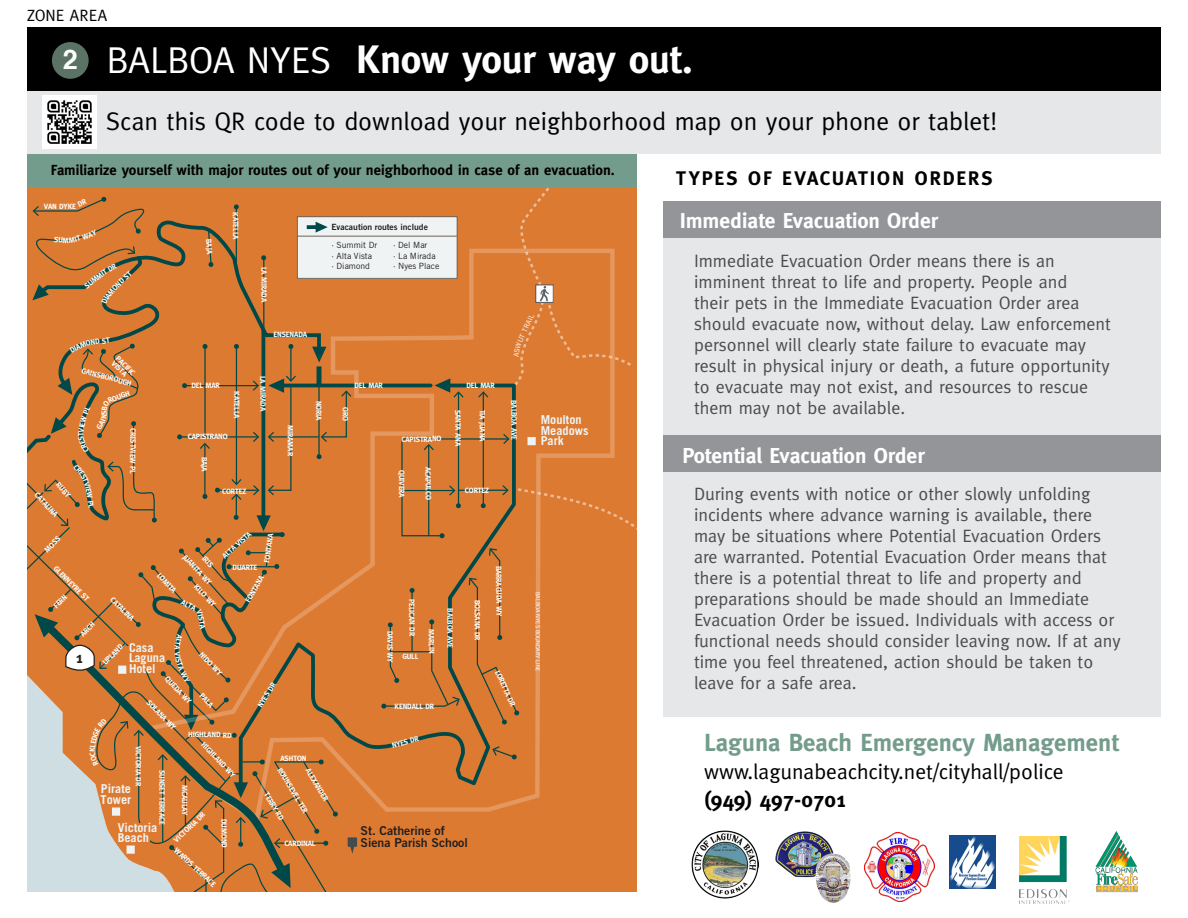
<style>
.page{position:relative;width:1188px;height:918px;background:#fff}
.page>*{position:absolute;margin:0;border:0;box-sizing:border-box;transform-origin:0 0}
.t1{font:700 39.75px "Meta";letter-spacing:-.015em;color:#fff}
.t2{font:700 27px "Helvetica";color:#fff}
.t3{font:25.5px "Meta";color:#000}
.t4{font:700 24.75px "Meta";color:#749c8c}
.t5{font:700 21.6px "Meta";color:#fff}
.t6{font:21.6px "Meta";color:#000}
.t7{font:700 21.6px "Meta";color:#000}
.t8{font:700 19.65px "Meta";letter-spacing:.095em;color:#000}
.t9{font:18px/21px "Meta";color:#4b4c4d}
.t10{font:16.5px "Meta";letter-spacing:.005em;color:#000}
.t11{font:700 15.75px "Meta";color:#231f20}
.t12{font:700 14.55px "Meta";color:#000}
.t13{font:700 12.3px/10.6px "Trade Gothic";color:#f0f3f4}
.t14{font:12.3px/11.9px "Trade Gothic Bold Two";color:#231f20}
.t15{font:8.55px "Trade Gothic";color:#231f20}
.t16{font:8.55px/18.3px "Trade Gothic Bold Two";color:#231f20}
.t17{font:700 7.65px/6.1px "Meta";letter-spacing:-.025em;color:#fff}
.t18{font:7.05px "Trade Gothic";color:#fff}
.t19{font:6.15px "Meta";color:#fff}
.s1{font-weight:400;font-size:37.5px}
.s2{font-family:"Trade Gothic"}
</style>
<div class="page">
<div style="left:27px;top:91px;width:1134px;height:63px;background:#e6e7e9"></div>
<img style="left:691px;top:830px;width:68px;height:69px">
<img style="left:775px;top:831px;width:76px;height:72px">
<div style="left:27px;top:187px;width:609px;height:704px;background:#dd7a31"></div>
<svg style="left:615px;top:488px;width:21px;height:42px"></svg>
<svg style="left:357px;top:249px;width:258px;height:575px;background:#d57933"></svg>
<div style="left:297px;top:217px;width:160px;height:61px;background:#f0f3f4"></div>
<div style="left:297px;top:216px;width:160px;height:63px;border:1px solid #6f6458"></div>
<hr style="left:297px;top:236px;width:160px;height:1px;background:#6f6458">
<div style="left:27px;top:170px;width:609px;height:17px;background:#749d8a"></div>
<div style="left:27px;top:154px;width:609px;height:31px;background:#749c8c"></div>
<div style="left:27px;top:27px;width:1134px;height:64px;background:#000"></div>
<div style="left:52px;top:42px;width:37px;height:37px;background:#5a7365;border-radius:50%"></div>
<div style="left:663px;top:220px;width:498px;height:497px;background:#e6e7e9"></div>
<div style="left:663px;top:201px;width:498px;height:37px;background:#939598"></div>
<img style="left:865px;top:833px;width:70px;height:69px">
<img style="left:1095px;top:831px;width:43px;height:62px">
<img style="left:1019px;top:836px;width:50px;height:68px">
<img style="left:949px;top:835px;width:46px;height:54px">
<div style="left:663px;top:435px;width:498px;height:37px;background:#939598"></div>
<img style="left:43px;top:95px;width:53px;height:54px">
<svg style="left:514px;top:187px;width:117px;height:199px;background:#dd7d36"></svg>
<svg style="left:27px;top:197px;width:330px;height:694px;background:#c97e41"></svg>
<p class="t10" style="left:27px;top:6px;width:82px">ZONE AREA</p>
<p class="t2" style="left:63px;top:38px;width:17px">2</p>
<p class="t1" style="left:106px;top:36px;width:588px"><span class="s1">BALBOA NYES</span> Know your way out.</p>
<p class="t3" style="left:106px;top:106px;width:893px">Scan this QR code to download your neighborhood map on your phone or tablet!</p>
<p class="t12" style="left:51px;top:161px;width:565px">Familiarize yourself with major routes out of your neighborhood in case of an evacuation.</p>
<p class="t17" style="left:44px;top:203px;width:34px">VAN DYKE</p>
<p class="t17" style="left:212px;top:239px;width:16px;rotate:86deg">BAJA</p>
<p class="t17" style="left:239px;top:212px;width:29px;rotate:90deg">ALLETAK</p>
<p class="t17" style="left:267px;top:267px;width:37px;rotate:90deg">AL M I R ADA</p>
<p class="t17" style="left:274px;top:331px;width:35px">ENSENADA</p>
<p class="t16" style="left:331px;top:218px;width:98px">Evacaution routes include <span class="s2">· Summit Dr</span></p>
<p class="t15" style="left:393px;top:240px;width:36px">· Del Mar</p>
<p class="t15" style="left:331px;top:251px;width:42px">· Alta Vista</p>
<p class="t15" style="left:393px;top:251px;width:44px">· La Mirada</p>
<p class="t15" style="left:331px;top:261px;width:40px">· Diamond</p>
<p class="t15" style="left:393px;top:261px;width:48px">· Nyes Place</p>
<p class="t18" style="left:522px;top:327px;width:17px;rotate:-66deg">RAIL</p>
<p class="t17" style="left:119px;top:355px;width:25px;rotate:44deg">PACIFIC<br>VISTA</p>
<p class="t17" style="left:83px;top:368px;width:53px;rotate:14deg">GAINSBOROUGH</p>
<p class="t17" style="left:266px;top:376px;width:37px;rotate:90deg">AL M I R ADA</p>
<p class="t17" style="left:192px;top:383px;width:30px">DEL MAR</p>
<p class="t17" style="left:354px;top:383px;width:30px">DEL MAR</p>
<p class="t17" style="left:466px;top:383px;width:30px">DEL MAR</p>
<p class="t17" style="left:240px;top:391px;width:29px;rotate:90deg">ALLETAK</p>
<p class="t17" style="left:322px;top:401px;width:22px;rotate:90deg">NORIA</p>
<p class="t17" style="left:517px;top:400px;width:42px;rotate:90deg">OBLAB A EVA</p>
<p class="t17" style="left:349px;top:407px;width:16px;rotate:90deg">O OR</p>
<p class="t17" style="left:486px;top:410px;width:33px;rotate:90deg">TIA JU NA A</p>
<p class="t17" style="left:461px;top:410px;width:38px;rotate:90deg">NAS AT NA A</p>
<p class="t17" style="left:294px;top:425px;width:32px;rotate:90deg">M I R MA RA</p>
<p class="t17" style="left:136px;top:428px;width:48px;rotate:91deg">WE I VTSERC LP</p>
<p class="t17" style="left:188px;top:433px;width:42px">CAPISTRANO</p>
<p class="t17" style="left:402px;top:436px;width:42px">CAPISTRANO</p>
<p class="t17" style="left:208px;top:457px;width:17px;rotate:90deg">AB JA</p>
<p class="t17" style="left:431px;top:467px;width:35px;rotate:90deg">OCLUPACA</p>
<p class="t17" style="left:405px;top:470px;width:30px;rotate:90deg">Q U I V ARE</p>
<p class="t17" style="left:60px;top:481px;width:19px;rotate:47deg">RUBY</p>
<p class="t17" style="left:465px;top:487px;width:26px">CORTEZ</p>
<p class="t17" style="left:222px;top:488px;width:26px">CORTEZ</p>
<p class="t17" style="left:38px;top:491px;width:32px;rotate:47deg">CATALINA</p>
<p class="t17" style="left:43px;top:549px;width:21px;rotate:-45deg">MOSS</p>
<p class="t17" style="left:57px;top:565px;width:48px;rotate:45deg">GLENNEYRE ST</p>
<p class="t17" style="left:221px;top:555px;width:38px;rotate:-42deg">ALTA VISTA</p>
<p class="t17" style="left:264px;top:562px;width:31px;rotate:-82deg">FONTANA</p>
<p class="t17" style="left:186px;top:554px;width:39px;rotate:46deg">JUANITA WY</p>
<p class="t17" style="left:206px;top:555px;width:14px;rotate:46deg">IRIS</p>
<p class="t17" style="left:233px;top:564px;width:26px">DUARTE</p>
<p class="t17" style="left:502px;top:566px;width:53px;rotate:90deg">ADUCARRAB W Y</p>
<p class="t17" style="left:161px;top:572px;width:26px;rotate:46deg">LOMITA</p>
<p class="t17" style="left:245px;top:600px;width:31px;rotate:-60deg">FONTANA</p>
<p class="t17" style="left:198px;top:583px;width:29px;rotate:46deg">KILO WY</p>
<p class="t17" style="left:53px;top:605px;width:17px;rotate:-45deg">FERN</p>
<p class="t17" style="left:114px;top:596px;width:32px;rotate:45deg">CATALINA</p>
<p class="t17" style="left:415px;top:599px;width:39px;rotate:90deg">LEP I C NA RD</p>
<p class="t17" style="left:402px;top:653px;width:18px">GULL</p>
<p class="t17" style="left:481px;top:600px;width:42px;rotate:90deg">OB NASL A RD</p>
<p class="t17" style="left:453px;top:608px;width:42px;rotate:90deg">OBLAB A EVA</p>
<p class="t17" style="left:79px;top:632px;width:19px;rotate:-45deg">ARCH</p>
<p class="t17" style="left:435px;top:629px;width:26px;rotate:90deg">M LRA I N</p>
<p class="t17" style="left:393px;top:631px;width:34px;rotate:90deg">VAD IS WY</p>
<p class="t13" style="left:129px;top:642px;width:38px">Casa<br>Laguna<br>Hotel</p>
<p class="t17" style="left:102px;top:661px;width:27px;rotate:-45deg">UPLAND</p>
<p class="t17" style="left:203px;top:651px;width:30px;rotate:46deg">NIDO WY</p>
<p class="t11" style="left:76px;top:648px;width:9px">1</p>
<p class="t17" style="left:500px;top:669px;width:40px;rotate:65deg">LORETTA DR</p>
<p class="t17" style="left:169px;top:675px;width:36px;rotate:46deg">QUEDA WY</p>
<p class="t17" style="left:257px;top:705px;width:29px;rotate:-58deg">NYES DR</p>
<p class="t17" style="left:203px;top:692px;width:18px;rotate:46deg">PALA</p>
<p class="t17" style="left:150px;top:699px;width:40px;rotate:46deg">SOLANA WY</p>
<p class="t17" style="left:395px;top:703px;width:41px">KENDALL DR</p>
<p class="t17" style="left:188px;top:731px;width:45px;rotate:1deg">HIGHLAND RD</p>
<p class="t17" style="left:391px;top:743px;width:29px;rotate:-16deg">NYES DR</p>
<p class="t17" style="left:205px;top:741px;width:47px;rotate:46deg">HIGHLAND WY</p>
<p class="t17" style="left:142px;top:746px;width:42px;rotate:90deg">OTCIV AIR RD</p>
<p class="t17" style="left:280px;top:756px;width:28px;rotate:-1deg">ASHTON</p>
<p class="t17" style="left:310px;top:767px;width:38px;rotate:59deg">ALEXANDER</p>
<p class="t17" style="left:282px;top:767px;width:53px;rotate:59deg">ROUNSEVEL TER</p>
<p class="t17" style="left:165px;top:770px;width:56px;rotate:90deg">NUS TES ECARRET</p>
<p class="t13" style="left:101px;top:783px;width:32px">Pirate<br>Tower</p>
<p class="t17" style="left:188px;top:785px;width:32px;rotate:90deg">M YALUAC</p>
<p class="t17" style="left:269px;top:791px;width:32px;rotate:59deg">TERRY RD</p>
<p class="t17" style="left:227px;top:819px;width:30px;rotate:90deg">MUD OND</p>
<p class="t13" style="left:118px;top:822px;width:41px">Victoria<br>Beach</p>
<p class="t14" style="left:360px;top:825px;width:109px">St. Catherine of<br>Siena Parish School</p>
<p class="t17" style="left:284px;top:840px;width:33px">CARDINAL</p>
<p class="t17" style="left:177px;top:847px;width:55px;rotate:42deg">WARDS TERRACE</p>
<p class="t13" style="left:541px;top:414px;width:49px">Moulton<br>Meadows<br>Park</p>
<p class="t19" style="left:542px;top:592px;width:81px;rotate:90deg">OBLAB A N SEY OB NU D YRA L I N E</p>
<p class="t8" style="left:676px;top:167px;width:318px">TYPES OF EVACUATION ORDERS</p>
<p class="t5" style="left:680px;top:208px;width:260px">Immediate Evacuation Order</p>
<p class="t9" style="left:694px;top:250px;width:418px">Immediate Evacuation Order means there is an imminent threat to life and property. People and<br>their pets in the Immediate Evacuation Order area should evacuate now, without delay. Law enforcement personnel will clearly state failure to evacuate may result in physical injury or death, a future opportunity to evacuate may not exist, and resources to rescue them may not be available.</p>
<p class="t5" style="left:683px;top:443px;width:244px">Potential Evacuation Order</p>
<p class="t9" style="left:694px;top:483px;width:428px">During events with notice or other slowly unfolding incidents where advance warning is available, there may be situations where Potential Evacuation Orders are warranted. Potential Evacuation Order means that there is a potential threat to life and property and preparations should be made should an Immediate Evacuation Order be issued. Individuals with access or functional needs should consider leaving now. If at any time you feel threatened, action should be taken to leave for a safe area.</p>
<p class="t4" style="left:704px;top:728px;width:416px">Laguna Beach Emergency Management</p>
<p class="t6" style="left:704px;top:759px;width:361px">www.lagunabeachcity.net/cityhall/police</p>
<p class="t7" style="left:704px;top:787px;width:143px">(949) 497-0701</p>
</div>
